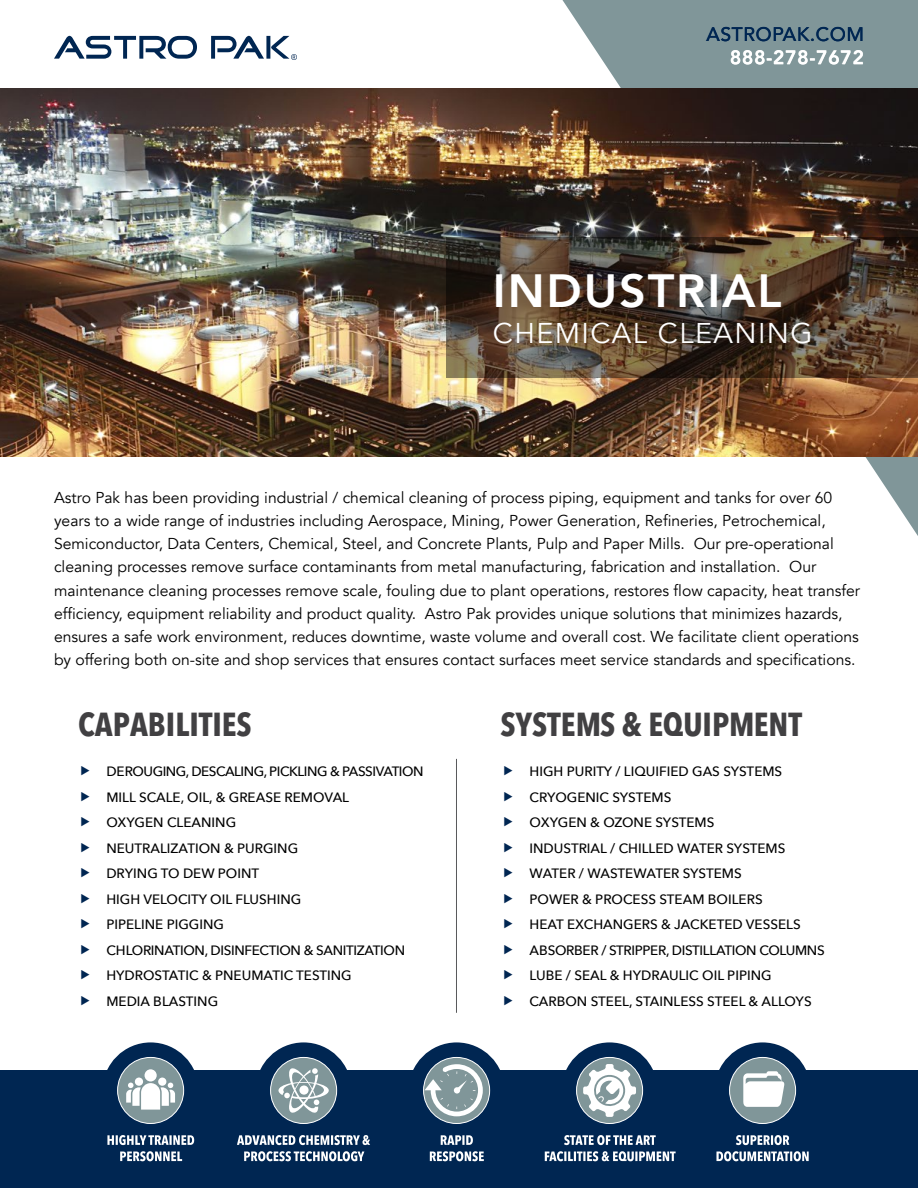
<style>
.page{position:relative;width:918px;height:1188px;background:#fff}
.page>*{position:absolute;margin:0;border:0;box-sizing:border-box;transform-origin:0 0}
.t1{font:800 46.5px "Avenir";letter-spacing:.04em;color:#fff}
.t2{font:700 condensed 33px "Avenir Next";color:#414042}
.t3{font:28.5px "Avenir";letter-spacing:.05em;color:#fff}
.t4{font:500 19.5px "Avenir";letter-spacing:.02em;color:#002652}
.t5{font:800 19.5px "Avenir";letter-spacing:.03em;color:#fff}
.t6{font:15.75px/23.2px "Avenir";color:#000}
.t7{font:500 13.5px/25.5px "Avenir Next";color:#000}
</style>
<div class="page">
<svg style="left:562px;top:0;width:356px;height:536px"></svg>
<div style="left:0;top:1071px;width:918px;height:117px;background:#002652"></div>
<img style="left:0;top:89px;width:918px;height:367px">
<svg style="left:110px;top:1050px;width:81px;height:81px;fill:#809699"></svg>
<div style="left:103px;top:1042px;width:96px;height:97px;border:15px solid #002652;border-radius:50%"></div>
<svg style="left:126px;top:1069px;width:49px;height:41px"></svg>
<svg style="left:569px;top:1050px;width:81px;height:81px"></svg>
<div style="left:562px;top:1042px;width:96px;height:97px;border:15px solid #002652;border-radius:50%"></div>
<svg style="left:583px;top:1064px;width:53px;height:53px"></svg>
<svg style="left:263px;top:1050px;width:81px;height:81px;fill:#809699"></svg>
<div style="left:256px;top:1042px;width:96px;height:97px;border:15px solid #002652;border-radius:50%"></div>
<svg style="left:278px;top:1067px;width:51px;height:47px"></svg>
<svg style="left:722px;top:1050px;width:81px;height:81px;fill:#809699"></svg>
<div style="left:715px;top:1042px;width:96px;height:97px;border:15px solid #002652;border-radius:50%"></div>
<svg style="left:743px;top:1071px;width:42px;height:36px"></svg>
<svg style="left:416px;top:1050px;width:81px;height:81px"></svg>
<div style="left:409px;top:1042px;width:96px;height:97px;border:15px solid #002652;border-radius:50%"></div>
<svg style="left:425px;top:1064px;width:58px;height:52px"></svg>
<svg style="left:120px;top:1151px;width:62px;height:10px"></svg>
<svg style="left:107px;top:1135px;width:87px;height:10px"></svg>
<svg style="left:244px;top:1151px;width:120px;height:10px"></svg>
<svg style="left:237px;top:1135px;width:133px;height:10px"></svg>
<svg style="left:430px;top:1151px;width:54px;height:10px"></svg>
<svg style="left:441px;top:1135px;width:32px;height:10px"></svg>
<svg style="left:545px;top:1151px;width:131px;height:10px"></svg>
<svg style="left:564px;top:1135px;width:92px;height:10px"></svg>
<svg style="left:716px;top:1151px;width:93px;height:10px"></svg>
<svg style="left:736px;top:1135px;width:53px;height:10px"></svg>
<svg style="left:446px;top:238px;width:472px;height:140px"></svg>
<svg style="left:54px;top:36px;width:143px;height:23px"></svg>
<svg style="left:211px;top:36px;width:86px;height:24px"></svg>
<div style="left:117px;top:1057px;width:67px;height:67px;border:1px solid #fff;border-radius:50%"></div>
<div style="left:576px;top:1057px;width:67px;height:67px;border:1px solid #fff;border-radius:50%"></div>
<div style="left:270px;top:1057px;width:67px;height:67px;border:1px solid #fff;border-radius:50%"></div>
<div style="left:729px;top:1057px;width:67px;height:67px;border:1px solid #fff;border-radius:50%"></div>
<div style="left:423px;top:1057px;width:67px;height:67px;border:1px solid #fff;border-radius:50%"></div>
<svg style="left:731px;top:50px;width:132px;height:15px"></svg>
<svg style="left:706px;top:27px;width:156px;height:14px"></svg>
<hr style="left:456px;top:759px;width:1px;height:254px;background:#58595b">
<p class="t4" style="left:706px;top:17px;width:159px">ASTROPAK.COM</p>
<p class="t5" style="left:730px;top:42px;width:136px">888-278-7672</p>
<h1 class="t1" style="left:493px;top:255px;width:290px">INDUSTRIAL</h1>
<h3 class="t3" style="left:493px;top:317px;width:321px">CHEMICAL CLEANING</h3>
<p class="t6" style="left:54px;top:486px;width:808px">Astro Pak has been providing industrial / chemical cleaning of process piping, equipment and tanks for over 60 years to a wide range of industries including Aerospace, Mining, Power Generation, Refineries, Petrochemical, Semiconductor, Data Centers, Chemical, Steel, and Concrete Plants, Pulp and Paper Mills. Our pre-operational cleaning processes remove surface contaminants from metal manufacturing, fabrication and installation. Our maintenance cleaning processes remove scale, fouling due to plant operations, restores flow capacity, heat transfer efficiency, equipment reliability and product quality. Astro Pak provides unique solutions that minimizes hazards, ensures a safe work environment, reduces downtime, waste volume and overall cost. We facilitate client operations by offering both on-site and shop services that ensures contact surfaces meet service standards and specifications.</p>
<h2 class="t2" style="left:78px;top:704px;width:175px">CAPABILITIES</h2>
<h2 class="t2" style="left:501px;top:704px;width:303px">SYSTEMS &amp; EQUIPMENT</h2>
<p class="t7" style="left:106px;top:758px;width:319px">DEROUGING, DESCALING, PICKLING &amp; PASSIVATION<br>MILL SCALE, OIL, &amp; GREASE REMOVAL<br>OXYGEN CLEANING<br>NEUTRALIZATION &amp; PURGING<br>DRYING TO DEW POINT<br>HIGH VELOCITY OIL FLUSHING<br>PIPELINE PIGGING<br>CHLORINATION, DISINFECTION &amp; SANITIZATION<br>HYDROSTATIC &amp; PNEUMATIC TESTING<br>MEDIA BLASTING</p>
<p class="t7" style="left:530px;top:758px;width:297px">HIGH PURITY / LIQUIFIED GAS SYSTEMS<br>CRYOGENIC SYSTEMS<br>OXYGEN &amp; OZONE SYSTEMS<br>INDUSTRIAL / CHILLED WATER SYSTEMS<br>WATER / WASTEWATER SYSTEMS<br>POWER &amp; PROCESS STEAM BOILERS<br>HEAT EXCHANGERS &amp; JACKETED VESSELS<br>ABSORBER / STRIPPER, DISTILLATION COLUMNS<br>LUBE / SEAL &amp; HYDRAULIC OIL PIPING<br>CARBON STEEL, STAINLESS STEEL &amp; ALLOYS</p>
</div>
